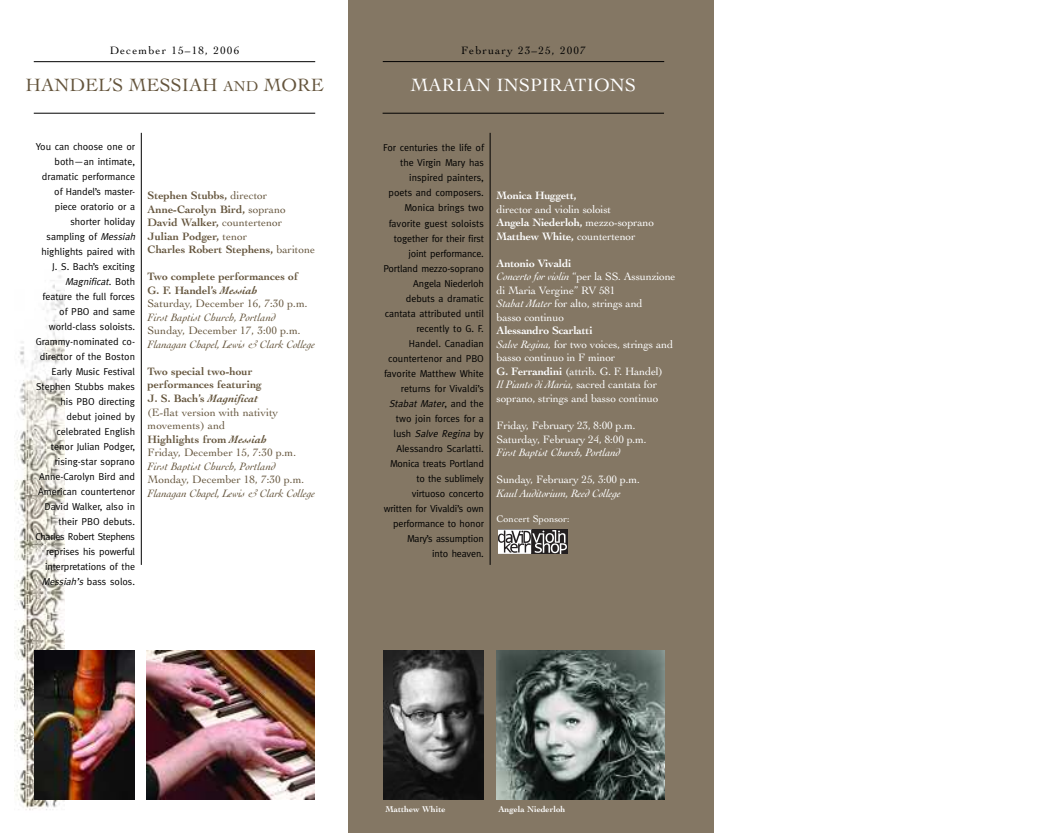
<style>
.page{position:relative;width:1047px;height:833px;background:#fff}
.page>*{position:absolute;margin:0;border:0;box-sizing:border-box;transform-origin:0 0}
.t1{font:18.75px "Cochin";color:#65553d}
.t2{font:18.75px "Cochin";color:#fff}
.t3{font:11.25px/13.5px "Cochin";letter-spacing:-.015em;color:#fff}
.t4{font:11.25px/13.5px "Cochin";color:#65553d}
.t5{font:700 11.25px/13.5px "Cochin";color:#65553d}
.t6{font:italic 11.25px "Cochin";letter-spacing:-.015em;color:#65553d}
.t7{font:italic 11.25px "Cochin";letter-spacing:-.015em;color:#fff}
.t8{font:11.25px "Cochin";letter-spacing:.1em;color:#000}
.t9{font:700 11.25px "Cochin";letter-spacing:-.015em;color:#fff}
.t10{font:10px/15px "Meta";color:#000;text-align:right}
.t11{font:10px "Cochin";color:#fff}
.t12{font:700 8.75px "Cochin";color:#fff}
.s1{font-size:15px}
.s2{font-style:italic}
.s3{font-weight:400}
.s4{font-weight:700}
.s5{font-weight:700;font-style:italic}
</style>
<div class="page">
<hr style="left:34px;top:61px;width:281px;height:1px;background:#000">
<img style="left:15px;top:270px;width:49px;height:540px">
<div style="left:348px;top:0;width:365px;height:832px;background:#847764"></div>
<hr style="left:141px;top:133px;width:1px;height:432px;background:#000">
<hr style="left:34px;top:113px;width:281px;height:1px;background:#000">
<hr style="left:382px;top:61px;width:282px;height:1px;background:#000">
<hr style="left:489px;top:133px;width:1px;height:432px;background:#000">
<hr style="left:382px;top:113px;width:282px;height:1px;background:#000">
<img style="left:35px;top:650px;width:100px;height:149px">
<img style="left:147px;top:651px;width:167px;height:148px">
<div style="left:531px;top:529px;width:37px;height:24px;background:#231f20"></div>
<svg style="left:498px;top:529px;width:69px;height:24px"></svg>
<img style="left:383px;top:650px;width:100px;height:149px">
<img style="left:496px;top:650px;width:168px;height:149px">
<p class="t8" style="left:110px;top:44px;width:131px">December 15–18, 2006</p>
<h1 class="t1" style="left:25px;top:74px;width:299px">HANDEL’S MESSIAH <span class="s1">AND</span> MORE</h1>
<p class="t10" style="left:35px;top:139px;width:103px">You can choose one or both—an intimate, dramatic performance of Handel’s master&shy;piece oratorio or a shorter holiday sampling of <span class="s2">Messiah </span>highlights paired with<br>J. S. Bach’s exciting<br><span class="s2">Magnificat</span>. B o t h feature the full forces of PBO and same world-class soloists.<br>Grammy-nominated co&shy;director of the Boston<br>Early Music Festival<br>Stephen Stubbs makes his PBO directing debut joined by celebrated English tenor Julian Podger, rising-star soprano<br>Anne-Carolyn Bird and<br>American countertenor<br>David Walker, also in their PBO debuts.<br>Charles Robert Stephens reprises his powerful interpretations of the<br><span class="s2">Messiah’s</span> bass solos.</p>
<p class="t5" style="left:148px;top:189px;width:169px">Stephen Stubbs, <span class="s3">director<br></span>Anne-Carolyn Bird, <span class="s3">soprano<br></span>David Walker, <span class="s3">countertenor<br></span>Julian Podger, <span class="s3">tenor<br></span>Charles Robert Stephens, <span class="s3">baritone</span></p>
<p class="t5" style="left:148px;top:270px;width:161px">Two complete performances of<br>G. F. Handel’s <span class="s2">Messiah<br></span><span class="s3">Saturday, December 16, 7:30 p.m.</span></p>
<p class="t6" style="left:148px;top:311px;width:130px">First Baptist Church, Portland</p>
<p class="t4" style="left:148px;top:324px;width:154px">Sunday, December 17, 3:00 p.m.</p>
<p class="t6" style="left:148px;top:338px;width:169px">Flanagan Chapel, Lewis &amp; Clark College</p>
<p class="t4" style="left:148px;top:364px;width:150px"><span class="s4">Two special two-hour performances featuring<br>J. S. Bach’s</span> <span class="s5">Magnificat<br></span>(E-flat version with nativity movements) and<br><span class="s4">Highlights from</span> <span class="s5">Messiah<br></span>Friday, December 15, 7:30 p.m.</p>
<p class="t6" style="left:148px;top:459px;width:130px">First Baptist Church, Portland</p>
<p class="t4" style="left:148px;top:472px;width:158px">Monday, December 18, 7:30 p.m.</p>
<p class="t6" style="left:148px;top:486px;width:169px">Flanagan Chapel, Lewis &amp; Clark College</p>
<p class="t8" style="left:461px;top:43px;width:126px">February 23–25, 2007</p>
<h1 class="t2" style="left:410px;top:74px;width:227px">MARIAN INSPIRATIONS</h1>
<p class="t10" style="left:383px;top:140px;width:102px">For centuries the life of the Virgin Mary has inspired painters,<br>poets and composers.<br>Monica brings two favorite guest soloists together for their first joint performance.<br>Portland mezzo-soprano<br>Angela Niederloh debuts a dramatic cantata attributed until recently to G. F.<br>Handel. Canadian countertenor and PBO favorite Matthew White returns for Vivaldi’s<br><span class="s2">Stabat Mater</span>, a n d t h e two join forces for a<br>l u s h <span class="s2">Salve Regina</span> by<br>Alessandro Scarlatti.<br>Monica treats Portland to the sublimely virtuoso concerto written for Vivaldi’s own performance to honor<br>Mary’s assumption<br>into heaven.</p>
<p class="t9" style="left:496px;top:189px;width:82px">Monica Huggett,</p>
<p class="t3" style="left:496px;top:202px;width:159px">director and violin soloist<br><span class="s4">Angela Niederloh,</span> mezzo-soprano<br><span class="s4">Matthew White,</span> countertenor</p>
<p class="t3" style="left:496px;top:256px;width:180px"><span class="s4">Antonio Vivaldi<br></span><span class="s2">Concerto for violin</span> “per la SS. Assunzione di Maria Vergine” RV 581<br><span class="s2">Stabat Mater</span> for alto, strings and<br>basso continuo</p>
<p class="t3" style="left:496px;top:324px;width:178px"><span class="s4">Alessandro Scarlatti<br></span><span class="s2">Salve Regina,</span> for two voices, strings and basso continuo in F minor<br><span class="s4">G. Ferrandini</span> (attrib. G. F. Handel)<br><span class="s2">Il Pianto di Maria,</span> sacred cantata for soprano, strings and basso continuo</p>
<p class="t3" style="left:496px;top:418px;width:151px">Friday, February 23, 8:00 p.m.<br>Saturday, February 24, 8:00 p.m.</p>
<p class="t7" style="left:496px;top:446px;width:125px">First Baptist Church, Portland</p>
<p class="t3" style="left:496px;top:472px;width:145px">Sunday, February 25, 3:00 p.m.</p>
<p class="t7" style="left:496px;top:486px;width:126px">Kaul Auditorium, Reed College</p>
<p class="t11" style="left:496px;top:513px;width:75px">Concert Sponsor:</p>
<p class="t12" style="left:385px;top:803px;width:61px">Matthew White</p>
<p class="t12" style="left:498px;top:803px;width:68px">Angela Niederloh</p>
</div>
